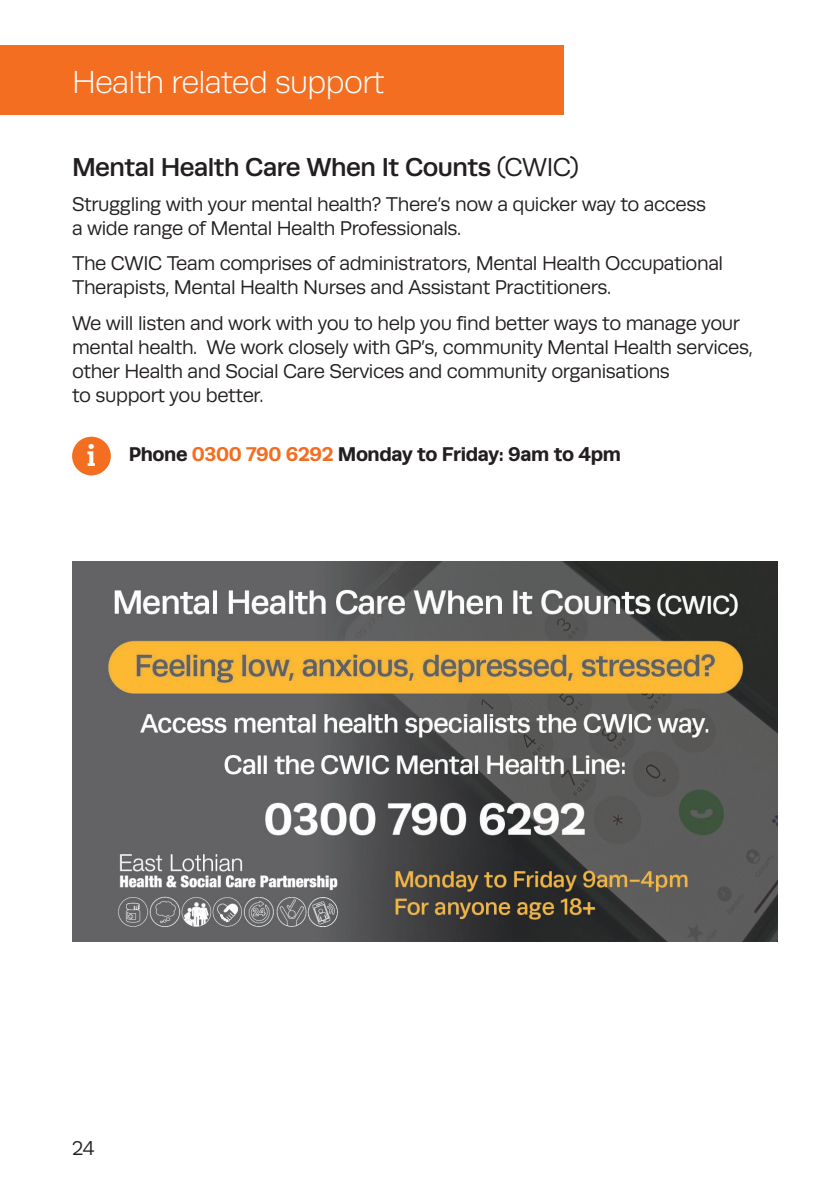
<style>
.page{position:relative;width:840px;height:1191px;background:#fff}
.page>*{position:absolute;margin:0;border:0;box-sizing:border-box;transform-origin:0 0}
.t1{font:300 32px "Runda";letter-spacing:-.02em;color:#fff}
.t2{font:800 28px "Caecilia LT Pro 85";color:#fff}
.t3{font:500 26px "Runda";letter-spacing:-.02em;color:#231f20}
.t4{font:20px/24px "Runda";letter-spacing:-.02em;color:#231f20}
.t5{font:700 20px "Runda";letter-spacing:-.02em;color:#231f20}
.s1{font-weight:400}
.s2{color:#f36e21}
</style>
<div class="page">
<img style="left:72px;top:561px;width:704px;height:381px">
<div style="left:0;top:45px;width:563px;height:70px;background:#f36e21"></div>
<div style="left:72px;top:437px;width:39px;height:38px;background:#f36e21;border-radius:50%"></div>
<p class="t1" style="left:72px;top:64px;width:313px">Health related support</p>
<p class="t3" style="left:72px;top:152px;width:508px">Mental Health Care When It Counts <span class="s1">(CWIC)</span></p>
<p class="t4" style="left:72px;top:192px;width:635px">Struggling with your mental health? There’s now a quicker way to access a wide range of Mental Health Professionals.</p>
<p class="t4" style="left:72px;top:251px;width:652px">The CWIC Team comprises of administrators, Mental Health Occupational<br>Therapists, Mental Health Nurses and Assistant Practitioners.</p>
<p class="t4" style="left:72px;top:311px;width:682px">We will listen and work with you to help you find better ways to manage your mental health. We work closely with GP’s, community Mental Health services, other Health and Social Care Services and community organisations<br>to support you better.</p>
<p class="t2" style="left:87px;top:436px;width:11px">i</p>
<p class="t5" style="left:129px;top:442px;width:493px">Phone <span class="s2">0300 790 6292</span> Monday to Friday: 9am to 4pm</p>
<p class="t4" style="left:72px;top:1136px;width:24px">24</p>
</div>
